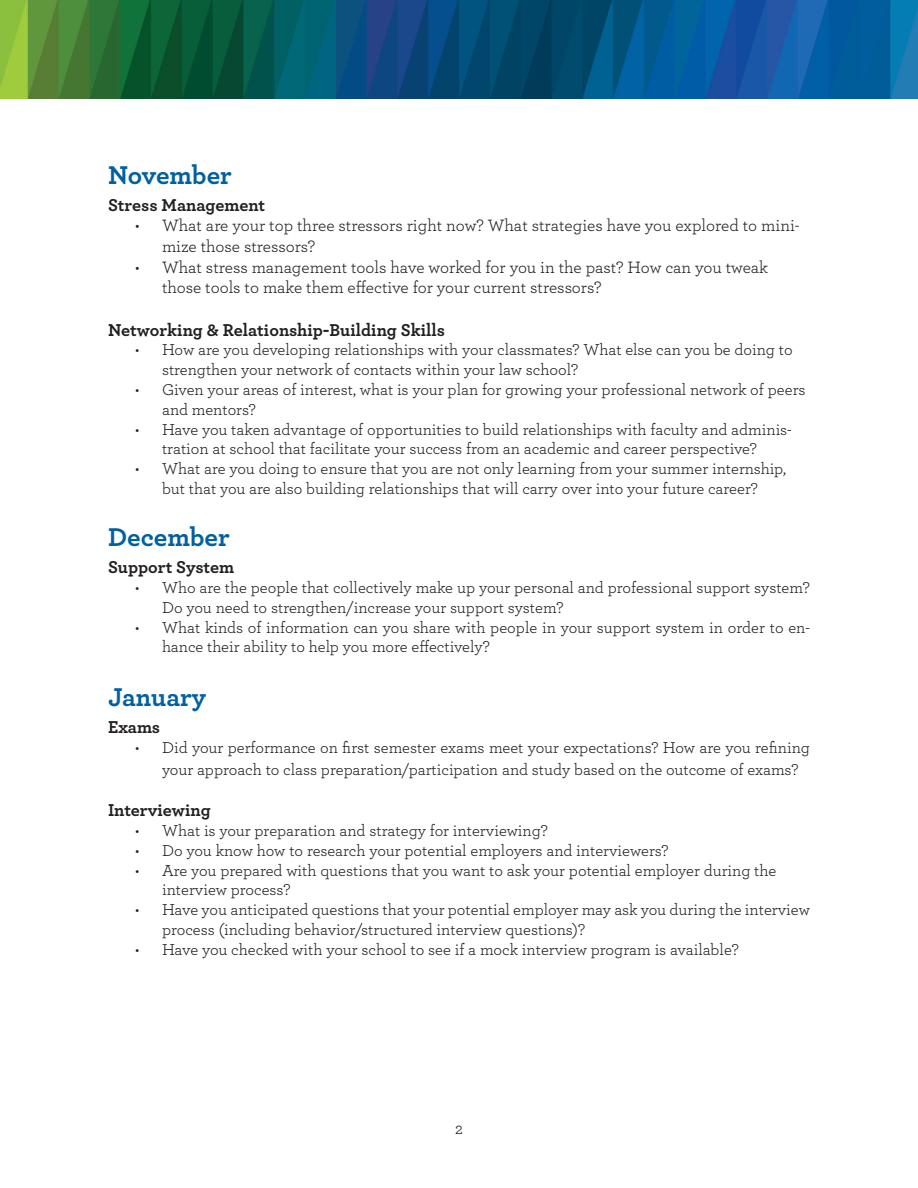
<style>
.page{position:relative;width:918px;height:1188px;background:#fff}
.page>*{position:absolute;margin:0;border:0;box-sizing:border-box;transform-origin:0 0}
.t1{font:700 27px "Archer";color:#0160a0}
.t2{font:700 18px "Archer";color:#231f20}
.t3{font:17.25px/20.7px "Archer";color:#231f20}
.t4{font:16.5px/19.8px "Archer";color:#231f20}
</style>
<div class="page">
<img style="left:0;top:0;width:918px;height:99px">
<p class="t1" style="left:108px;top:153px;width:125px">November</p>
<p class="t2" style="left:108px;top:190px;width:159px">Stress Management</p>
<p class="t3" style="left:162px;top:214px;width:639px;text-indent:-27px">• What are your top three stressors right now? What strategies have you explored to mini&shy;mize those stressors?</p>
<p class="t3" style="left:162px;top:256px;width:607px;text-indent:-27px">• What stress management tools have worked for you in the past? How can you tweak those tools to make them effective for your current stressors?</p>
<p class="t2" style="left:108px;top:316px;width:338px">Networking &amp; Relationship-Building Skills</p>
<p class="t4" style="left:162px;top:339px;width:632px;text-indent:-27px">• How are you developing relationships with your classmates? What else can you be doing to strengthen your network of contacts within your law school?</p>
<p class="t4" style="left:162px;top:379px;width:645px;text-indent:-27px">• Given your areas of interest, what is your plan for growing your professional network of peers and mentors?</p>
<p class="t4" style="left:135px;top:419px;width:658px;text-align:center">• Have you taken advantage of opportunities to build relationships with faculty and adminis&shy;tration at school that facilitate your success from an academic and career perspective?</p>
<p class="t4" style="left:135px;top:458px;width:653px;text-align:center">• What are you doing to ensure that you are not only learning from your summer internship, but that you are also building relationships that will carry over into your future career?</p>
<p class="t1" style="left:108px;top:516px;width:123px">December</p>
<p class="t2" style="left:108px;top:553px;width:128px">Support System</p>
<p class="t4" style="left:162px;top:577px;width:649px;text-indent:-27px">• Who are the people that collectively make up your personal and professional support system?<br>Do you need to strengthen/increase your support system?</p>
<p class="t4" style="left:162px;top:617px;width:650px;text-indent:-27px">• What kinds of information can you share with people in your support system in order to en&shy;hance their ability to help you more effectively?</p>
<p class="t1" style="left:108px;top:676px;width:100px">January</p>
<p class="t2" style="left:108px;top:713px;width:54px">Exams</p>
<p class="t4" style="left:162px;top:736px;width:650px;line-height:21.6px;text-indent:-27px">• Did your performance on first semester exams meet your expectations? How are you refining your approach to class preparation/participation and study based on the outcome of exams?</p>
<p class="t2" style="left:108px;top:796px;width:104px">Interviewing</p>
<p class="t4" style="left:135px;top:820px;width:414px">• What is your preparation and strategy for interviewing?</p>
<p class="t4" style="left:135px;top:840px;width:535px">• Do you know how to research your potential employers and interviewers?</p>
<p class="t4" style="left:135px;top:860px;width:643px">• Are you prepared with questions that you want to ask your potential employer during the</p>
<p class="t4" style="left:162px;top:879px;width:130px">interview process?</p>
<p class="t4" style="left:162px;top:899px;width:649px;text-indent:-27px">• Have you anticipated questions that your potential employer may ask you during the interview process (including behavior/structured interview questions)?</p>
<p class="t4" style="left:135px;top:939px;width:605px">• Have you checked with your school to see if a mock interview program is available?</p>
<p class="t4" style="left:455px;top:1118px;width:9px">2</p>
</div>
